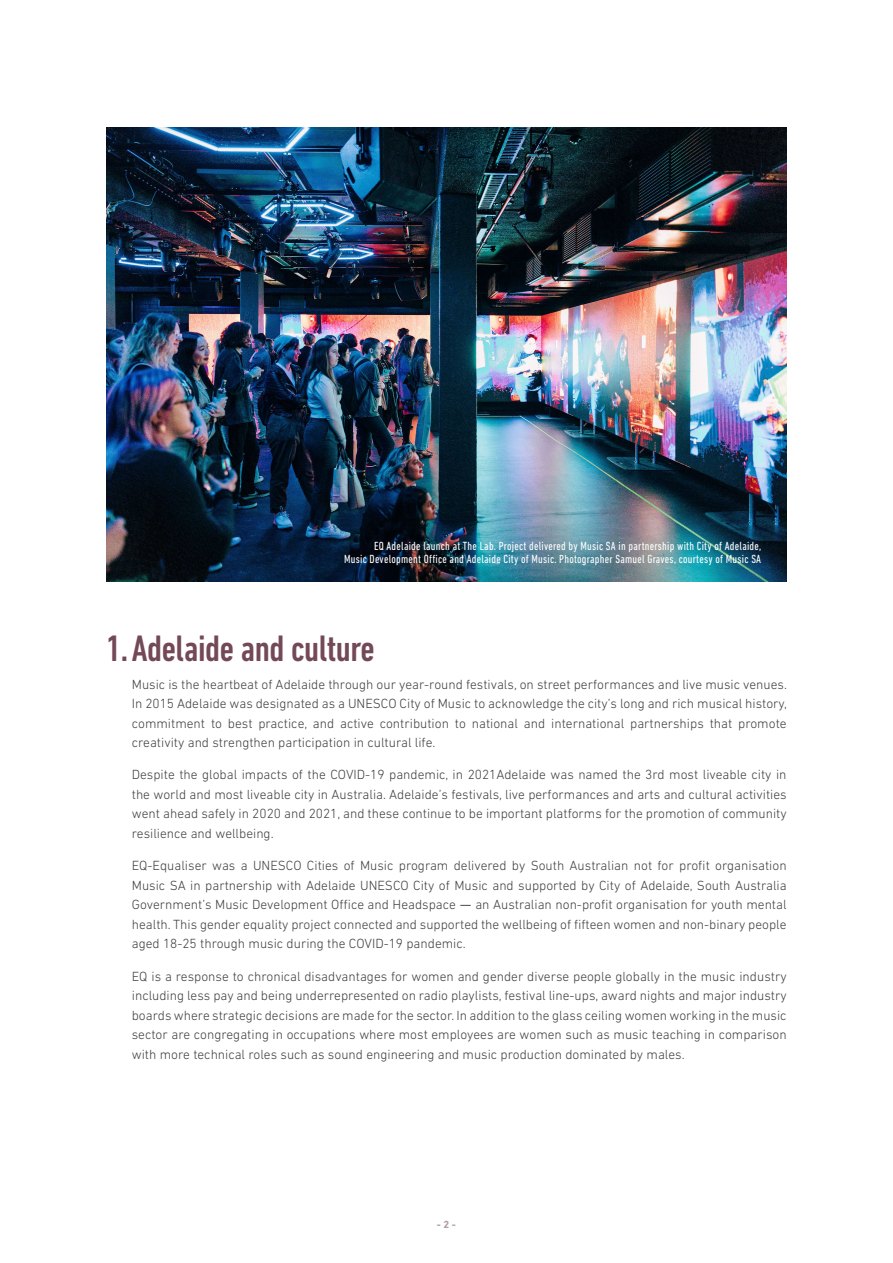
<style>
.page{position:relative;width:893px;height:1263px;background:#fff}
.page>*{position:absolute;margin:0;border:0;box-sizing:border-box;transform-origin:0 0}
.TITULAR_1{font:500 condensed 37.5px "DIN Next LT Pro";letter-spacing:-.01em;color:#734958}
.Text_Base{font:300 13.5px/19.5px "DIN Next LT Pro";color:#3e3e3f;text-align:justify}
.Titular_1_1{font:condensed 12px/13.5px "DIN Next LT Pro";letter-spacing:.02em;color:#fff;text-align:right}
.num_pg{font:700 10.5px "DIN Next LT Pro";color:#b19aa2}
.s1{font-family:"DIN Pro";font-weight:400}
</style>
<div class="page">
<img style="left:106px;top:128px;width:681px;height:453px">
<p class="Titular_1_1" style="left:344px;top:539px;width:419px">EQ Adelaide launch at The Lab. Project delivered by Music SA in partnership with City of Adelaide,<br>Music Development Office and Adelaide City of Music. Photographer Samuel Graves, courtesy of Music SA</p>
<p class="TITULAR_1" style="left:106px;top:627px;width:270px">1.Adelaide and culture</p>
<p class="Text_Base" style="left:132px;top:674px;width:657px">Music is the heartbeat of Adelaide through our year-round festivals, on street performances and live music venues.<br>In 2015 Adelaide was designated as a UNESCO City of Music to acknowledge the city’s long and rich musical history, commitment to best practice, and active contribution to national and international partnerships that promote creativity and strengthen participation in cultural life.</p>
<p class="Text_Base" style="left:132px;top:765px;width:656px">Despite the global impacts of the COVID-19 pandemic, in 2021Adelaide was named the 3rd most liveable city in the world and most liveable city in Australia. Adelaide’s festivals, live performances and arts and cultural activities went ahead safely in 2020 and 2021, and these continue to be important platforms for the promotion of community resilience and wellbeing.</p>
<p class="Text_Base" style="left:132px;top:856px;width:656px">EQ-Equaliser was a UNESCO Cities of Music program delivered by South Australian not for profit organisation Music SA in partnership with Adelaide UNESCO City of Music and supported by City of Adelaide, South Australia Government’s Music Development Office and Headspace <span class="s1">—</span> an Australian non-profit organisation for youth mental health. This gender equality project connected and supported the wellbeing of fifteen women and non-binary people aged 18-25 through music during the COVID-19 pandemic.</p>
<p class="Text_Base" style="left:132px;top:966px;width:656px">EQ is a response to chronical disadvantages for women and gender diverse people globally in the music industry including less pay and being underrepresented on radio playlists, festival line-ups, award nights and major industry boards where strategic decisions are made for the sector. In addition to the glass ceiling women working in the music sector are congregating in occupations where most employees are women such as music teaching in comparison with more technical roles such as sound engineering and music production dominated by males.</p>
<p class="num_pg" style="left:437px;top:1218px;width:21px">- 2 -</p>
</div>
